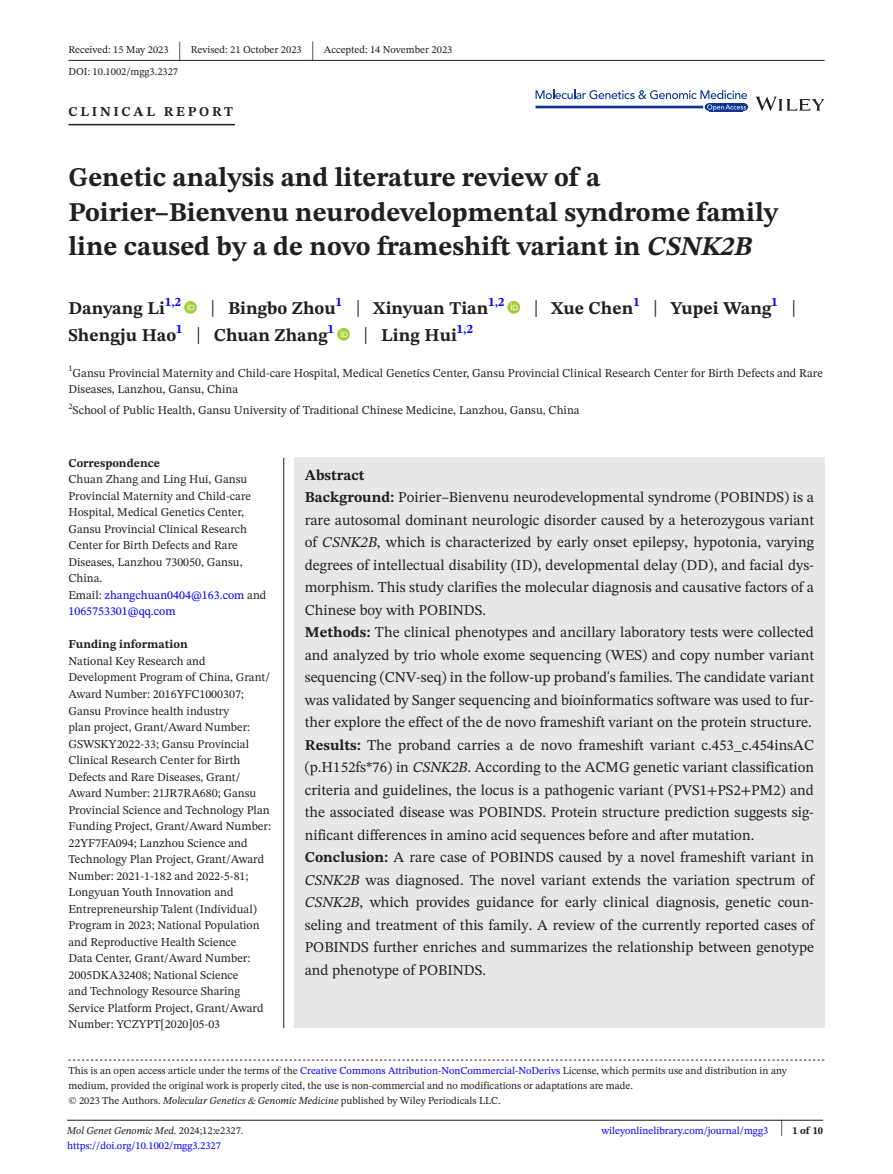
<style>
.page{position:relative;width:893px;height:1174px;background:#fff}
.page>*{position:absolute;margin:0;border:0;box-sizing:border-box;transform-origin:0 0}
.t1{font:700 27px/34.5px "STIX Two Text";color:#231f20}
.t2{font:25.65px "STIX Two Text";color:#231f20;scale:.49 1}
.t3{font:700 18px "STIX Two Text";color:#231f20}
.t4{font:15px/22.5px "STIX Two Text";color:#231f20}
.t5{font:700 13.5px "STIX Two Text";letter-spacing:.2em;color:#231f20}
.t6{font:12px/16.5px "STIX Two Text";color:#231f20}
.t7{font:700 12px "STIX Two Text";color:#231f20}
.t8{font:10.5px/15px "STIX Two Text";color:#231f20}
.t9{font:10.5px "STIX Two Text";color:#00f}
.t10{font:italic 10.5px "STIX Two Text";color:#231f20}
.t11{font:700 10.5px "STIX Two Text";color:#231f20}
.t12{font:8.4px "STIX Two Text";color:#231f20}
.s1{font-style:italic}
.s2{font-weight:400;font-size:23.4px}
.s3{color:#00f}
.s4{font-weight:700}
.s5{font-family:"STIX"}
.s6{font-style:normal}
.s7{font-weight:400;font-size:22.2px}
</style>
<div class="page">
<hr style="left:67px;top:1119px;width:756px;height:1px;background:#231f20">
<svg style="left:756px;top:97px;width:68px;height:14px"></svg>
<svg style="left:536px;top:90px;width:211px;height:21px"></svg>
<hr style="left:68px;top:60px;width:756px;height:1px;background:#231f20">
<hr style="left:68px;top:124px;width:167px;height:1px;background:#231f20">
<svg style="left:184px;top:301px;width:13px;height:13px"></svg>
<svg style="left:188px;top:303px;width:6px;height:7px"></svg>
<svg style="left:507px;top:301px;width:13px;height:13px"></svg>
<svg style="left:511px;top:303px;width:7px;height:7px"></svg>
<svg style="left:337px;top:328px;width:13px;height:13px"></svg>
<svg style="left:341px;top:330px;width:7px;height:7px"></svg>
<svg style="left:68px;top:1059px;width:756px;height:1px"></svg>
<div style="left:294px;top:458px;width:530px;height:570px;background:#e6e7e9"></div>
<hr style="left:283px;top:458px;width:1px;height:570px;background:#231f20">
<p class="t8" style="left:68px;top:42px;width:102px">Received: 15 May 2023</p>
<h2 class="t2" style="left:178px;top:32px;width:8px">|</h2>
<p class="t8" style="left:191px;top:42px;width:112px">Revised: 21 October 2023</p>
<h2 class="t2" style="left:311px;top:32px;width:8px">|</h2>
<p class="t8" style="left:324px;top:42px;width:130px">Accepted: 14 November 2023</p>
<p class="t8" style="left:68px;top:64px;width:111px">DOI: 10.1002/mgg3.2327</p>
<p class="t5" style="left:68px;top:101px;width:166px">CLINICAL REPORT</p>
<h1 class="t1" style="left:68px;top:161px;width:711px">Genetic analysis and literature review of a<br>Poirier–Bienvenu neurodevelopmental syndrome family line caused by a de novo frameshift variant in <span class="s1">CSNK2B</span></h1>
<p class="t3" style="left:68px;top:295px;width:114px">Danyang Li<sup>1,2</sup></p>
<p class="t3" style="left:211px;top:295px;width:295px"><span class="s2">|</span> Bingbo Zhou<sup>1</sup> <span class="s2">|</span> Xinyuan Tian<sup>1,2</sup></p>
<p class="t3" style="left:534px;top:295px;width:264px"><span class="s2">|</span> Xue Chen<sup>1</sup> <span class="s2">|</span> Yupei Wang<sup>1</sup> <span class="s2">|</span></p>
<p class="t3" style="left:68px;top:322px;width:267px">Shengju Hao<sup>1</sup> <span class="s2">|</span> Chuan Zhang<sup>1</sup></p>
<p class="t3" style="left:364px;top:322px;width:111px"><span class="s2">|</span> Ling Hui<sup>1,2</sup></p>
<p class="t6" style="left:68px;top:364px;width:756px"><sup>1</sup>Gansu Provincial Maternity and Child-care Hospital, Medical Genetics Center, Gansu Provincial Clinical Research Center for Birth Defects and Rare<br>Diseases, Lanzhou, Gansu, China</p>
<p class="t12" style="left:68px;top:400px;width:6px">2</p>
<p class="t6" style="left:73px;top:402px;width:509px">School of Public Health, Gansu University of Traditional Chinese Medicine, Lanzhou, Gansu, China</p>
<p class="t7" style="left:68px;top:454px;width:93px">Correspondence</p>
<p class="t6" style="left:68px;top:471px;width:199px">Chuan Zhang and Ling Hui, Gansu<br>Provincial Maternity and Child-care<br>Hospital, Medical Genetics Center,<br>Gansu Provincial Clinical Research<br>Center for Birth Defects and Rare<br>Diseases, Lanzhou 730050, Gansu,<br>China.<br>Email: <span class="s3">zhangchuan0404@163.com</span> and<br><span class="s3">1065753301@qq.com</span></p>
<p class="t7" style="left:68px;top:636px;width:121px">Funding information</p>
<p class="t6" style="left:68px;top:652px;width:204px">National Key Research and Development Program of China, Grant/ Award Number: 2016YFC1000307; Gansu Province health industry<br>plan project, Grant/Award Number:<br>GSWSKY2022-33; Gansu Provincial Clinical Research Center for Birth Defects and Rare Diseases, Grant/ Award Number: 21JR7RA680; Gansu Provincial Science and Technology Plan Funding Project, Grant/Award Number:<br>22YF7FA094; Lanzhou Science and Technology Plan Project, Grant/Award Number: 2021-1-182 and 2022-5-81; Longyuan Youth Innovation and Entrepreneurship Talent (Individual)<br>Program in 2023; National Population and Reproductive Health Science<br>Data Center, Grant/Award Number:<br>2005DKA32408; National Science<br>and Technology Resource Sharing Service Platform Project, Grant/Award Number: YCZYPT[2020]05-03</p>
<p class="t4" style="left:305px;top:463px;width:511px"><span class="s4">Abstract<br>Background:</span> Poirier–Bienvenu neurodevelopmental syndrome (POBINDS) is a rare autosomal dominant neurologic disorder caused by a heterozygous variant of <span class="s1">CSNK2B</span>, which is characterized by early onset epilepsy, hypotonia, varying degrees of intellectual disability (ID), developmental delay (DD), and facial dys&shy;morphism. This study clarifies the molecular diagnosis and causative factors of a Chinese boy with POBINDS.<br><span class="s4">Methods:</span> The clinical phenotypes and ancillary laboratory tests were collected and analyzed by trio whole exome sequencing (WES) and copy number variant sequencing (CNV-seq) in the follow-up proband's families. The candidate variant was validated by Sanger sequencing and bioinformatics software was used to fur&shy;ther explore the effect of the de novo frameshift variant on the protein structure.<br><span class="s4">Results:</span> The proband carries a de novo frameshift variant c.453_c.454insAC (p.H152fs*76) in <span class="s1">CSNK2B</span>. According to the ACMG genetic variant classification criteria and guidelines, the locus is a pathogenic variant (PVS1<span class="s5">+</span>PS2<span class="s5">+</span>PM2) and the associated disease was POBINDS. Protein structure prediction suggests sig&shy;nificant differences in amino acid sequences before and after mutation.<br><span class="s4">Conclusion:</span> A rare case of POBINDS caused by a novel frameshift variant in <span class="s1">CSNK2B</span> was diagnosed. The novel variant extends the variation spectrum of <span class="s1">CSNK2B</span>, which provides guidance for early clinical diagnosis, genetic coun&shy;seling and treatment of this family. A review of the currently reported cases of POBINDS further enriches and summarizes the relationship between genotype and phenotype of POBINDS.</p>
<p class="t8" style="left:68px;top:1063px;width:720px">This is an open access article under the terms of the <span class="s3">Creative Commons Attribution-NonCommercial-NoDerivs</span> License, which permits use and distribution in any medium, provided the original work is properly cited, the use is non-commercial and no modifications or adaptations are made.<br>© 2023 The Authors. <span class="s1">Molecular Genetics &amp; Genomic Medicine</span> published by Wiley Periodicals LLC.</p>
<p class="t10" style="left:67px;top:1123px;width:178px">Mol Genet Genomic Med. <span class="s6">2024;12:e2327.</span></p>
<p class="t11" style="left:780px;top:1123px;width:45px"><span class="s7">|</span> 1 of 10</p>
<p class="t9" style="left:67px;top:1138px;width:155px">https://doi.org/10.1002/mgg3.2327</p>
<p class="t9" style="left:601px;top:1123px;width:168px">wileyonlinelibrary.com/journal/mgg3</p>
</div>
